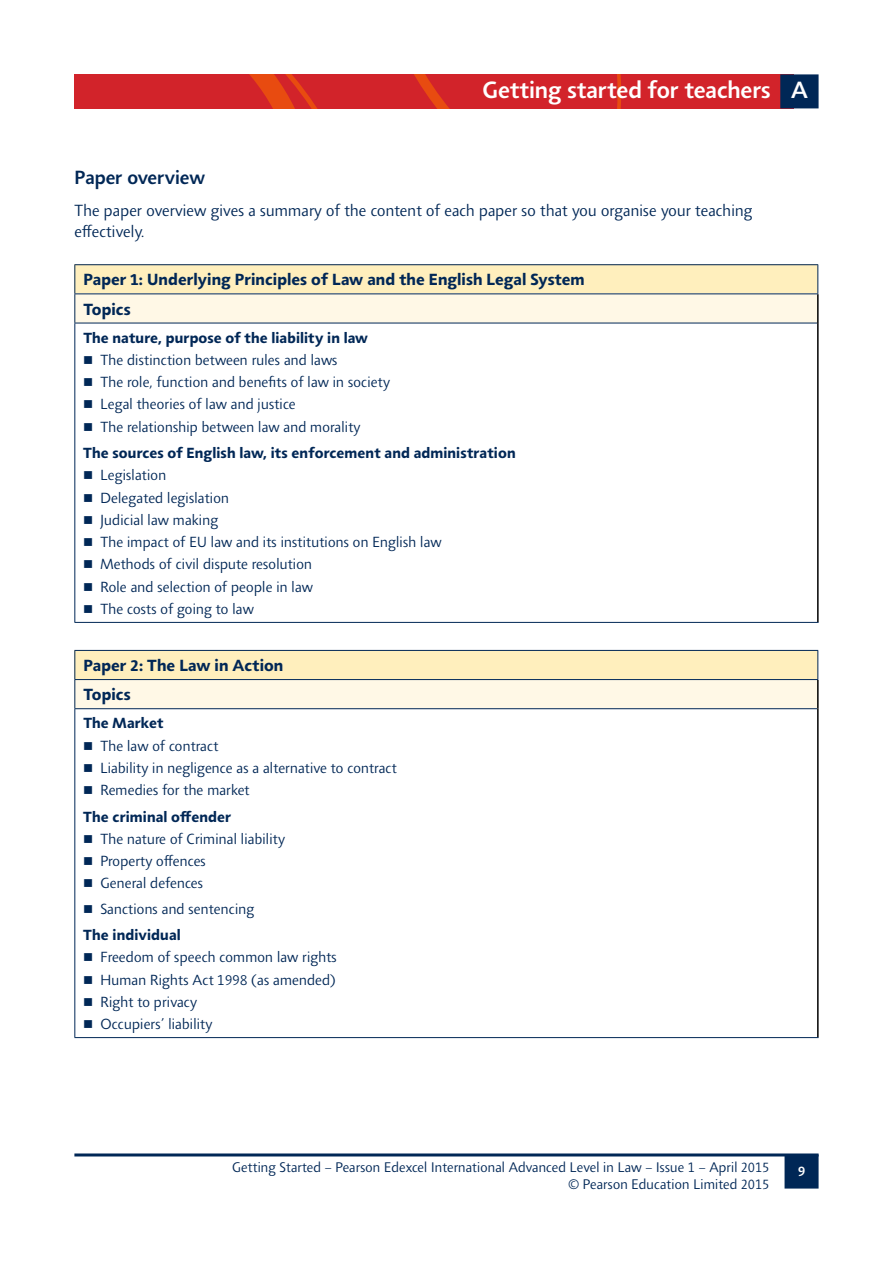
<style>
.page{position:relative;width:893px;height:1263px;background:#fff}
.page>*{position:absolute;margin:0;border:0;box-sizing:border-box;transform-origin:0 0}
.t1{font:500 24px "Agilita LT Pro";letter-spacing:-.005em;color:#fff}
.t2{font:500 19.5px "Agilita LT Pro";color:#002756}
.t3{font:300 16.5px/21px "Agilita LT Pro";color:#002756}
.t4{font:700 16.5px/29.1px "Agilita LT Pro";letter-spacing:.005em;color:#002756}
.t5{font:300 15px/22.2px "Agilita LT Pro";color:#002756}
.t6{font:700 15px "Agilita LT Pro";letter-spacing:.01em;color:#002756}
.t7{font:300 14.25px "Agilita LT Pro";color:#002756}
.t8{font:500 14.25px "Agilita LT Pro";color:#fff}
</style>
<div class="page">
<svg style="left:74px;top:74px;width:745px;height:34px;background:#c8252a"></svg>
<svg style="left:784px;top:1156px;width:35px;height:32px"></svg>
<hr style="left:74px;top:1153px;width:745px;height:3px;background:#002756">
<div style="left:75px;top:265px;width:743px;height:29px;background:#ffefbd"></div>
<div style="left:75px;top:294px;width:743px;height:29px;background:#fff8e6"></div>
<hr style="left:817px;top:294px;width:2px;height:29px;background:#000">
<hr style="left:817px;top:323px;width:2px;height:299px;background:#000">
<hr style="left:74px;top:264px;width:744px;height:1px;background:#002756">
<svg style="left:817px;top:265px;width:1px;height:28px"></svg>
<hr style="left:74px;top:293px;width:744px;height:1px;background:#002756">
<svg style="left:74px;top:265px;width:1px;height:58px"></svg>
<hr style="left:74px;top:323px;width:743px;height:1px;background:#002756">
<hr style="left:74px;top:323px;width:1px;height:299px;background:#002756">
<hr style="left:74px;top:622px;width:745px;height:1px;background:#002756">
<div style="left:75px;top:650px;width:743px;height:29px;background:#ffefbd"></div>
<div style="left:75px;top:679px;width:743px;height:30px;background:#fff8e6"></div>
<hr style="left:817px;top:680px;width:2px;height:29px;background:#000">
<hr style="left:817px;top:709px;width:2px;height:328px;background:#000">
<hr style="left:74px;top:650px;width:744px;height:1px;background:#002756">
<svg style="left:817px;top:651px;width:1px;height:28px"></svg>
<hr style="left:74px;top:679px;width:744px;height:1px;background:#002756">
<svg style="left:74px;top:651px;width:1px;height:57px"></svg>
<hr style="left:74px;top:708px;width:743px;height:1px;background:#002756">
<hr style="left:74px;top:709px;width:1px;height:328px;background:#002756">
<hr style="left:74px;top:1037px;width:745px;height:1px;background:#002756">
<h1 class="t1" style="left:482px;top:73px;width:327px">Getting started for teachers A</h1>
<h2 class="t2" style="left:74px;top:164px;width:132px">Paper overview</h2>
<p class="t3" style="left:74px;top:200px;width:680px">The paper overview gives a summary of the content of each paper so that you organise your teaching effectively.</p>
<p class="t4" style="left:83px;top:265px;width:503px">Paper 1: Underlying Principles of Law and the English Legal System<br>Topics</p>
<p class="t6" style="left:83px;top:326px;width:286px">The nature, purpose of the liability in law</p>
<p class="t5" style="left:100px;top:349px;width:291px">The distinction between rules and laws<br>The role, function and benefits of law in society Legal theories of law and justice<br>The relationship between law and morality</p>
<p class="t6" style="left:83px;top:442px;width:434px">The sources of English law, its enforcement and administration</p>
<p class="t5" style="left:100px;top:464px;width:343px">Legislation<br>Delegated legislation<br>Judicial law making<br>The impact of EU law and its institutions on English law<br>Methods of civil dispute resolution<br>Role and selection of people in law<br>The costs of going to law</p>
<p class="t4" style="left:83px;top:651px;width:202px">Paper 2: The Law in Action<br>Topics</p>
<p class="t6" style="left:83px;top:712px;width:82px">The Market</p>
<p class="t5" style="left:100px;top:734px;width:298px">The law of contract<br>Liability in negligence as a alternative to contract<br>Remedies for the market</p>
<p class="t6" style="left:83px;top:805px;width:149px">The criminal offender</p>
<p class="t5" style="left:100px;top:827px;width:186px">The nature of Criminal liability<br>Property offences<br>General defences</p>
<p class="t5" style="left:100px;top:897px;width:156px">Sanctions and sentencing</p>
<p class="t6" style="left:83px;top:924px;width:99px">The individual</p>
<p class="t5" style="left:100px;top:946px;width:238px">Freedom of speech common law rights<br>Human Rights Act 1998 (as amended)<br>Right to privacy<br>Occupiers’ liability</p>
<p class="t7" style="left:232px;top:1157px;width:539px">Getting Started – Pearson Edexcel International Advanced Level in Law – Issue 1 – April 2015</p>
<p class="t8" style="left:798px;top:1161px;width:9px">9</p>
<p class="t7" style="left:568px;top:1174px;width:203px">© Pearson Education Limited 2015</p>
</div>
